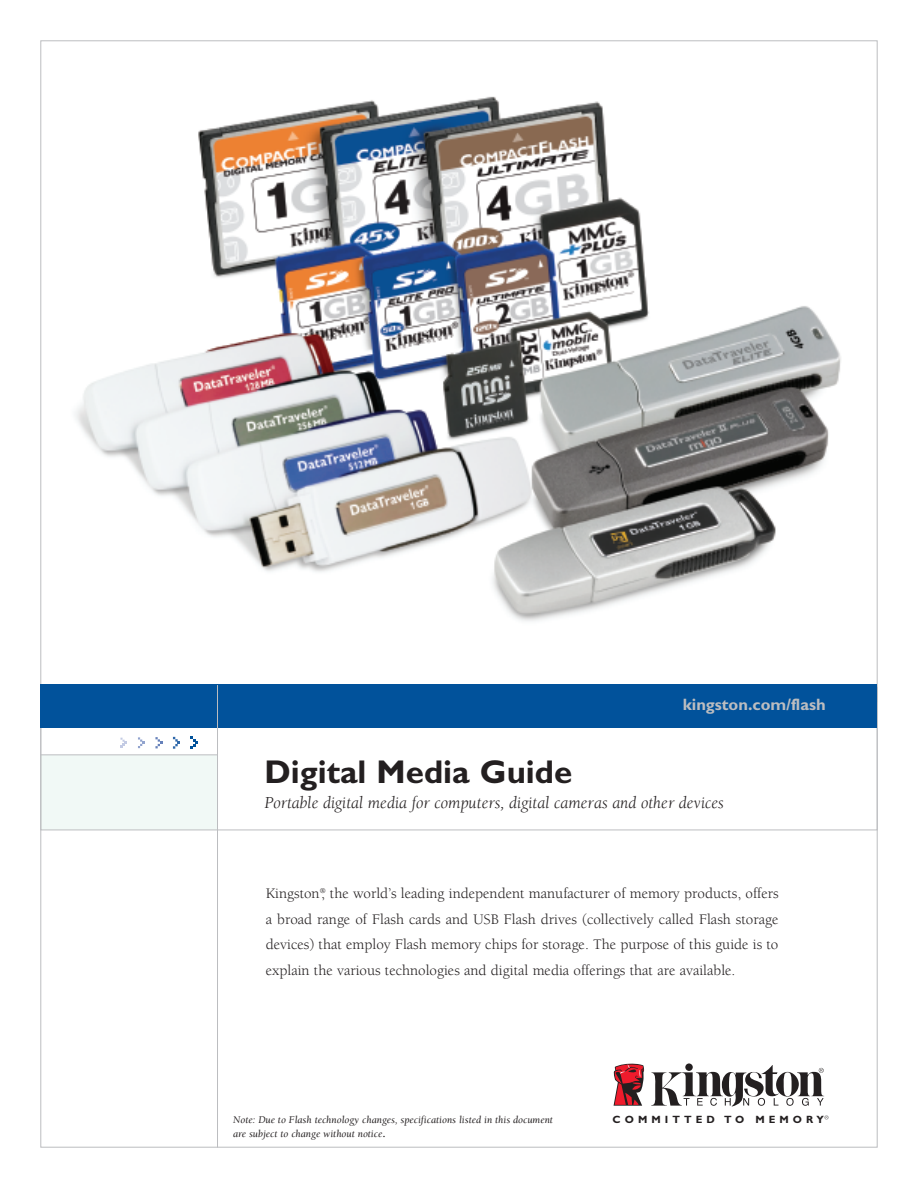
<style>
.page{position:relative;width:918px;height:1188px;background:#fff}
.page>*{position:absolute;margin:0;border:0;box-sizing:border-box;transform-origin:0 0}
.t1{font:700 33px "Gill Sans Std";color:#231f20}
.t2{font:italic 17.25px "Berkeley Std";color:#231f20}
.t3{font:700 16.5px "Gill Sans Std";color:#bcbdc0}
.t4{font:15px/25.5px "Berkeley Std";color:#231f20;text-align:justify}
.t5{font:italic 10.5px "Berkeley Std";color:#231f20}
.t6{font:700 10.5px "Gill Sans Std";color:#231f20}
.s1{font-size:15px}
</style>
<div class="page">
<img style="left:75px;top:96px;width:766px;height:525px">
<div style="left:40px;top:755px;width:177px;height:75px;background:#f1f9f6"></div>
<div style="left:40px;top:685px;width:838px;height:43px;background:#01529b"></div>
<hr style="left:217px;top:685px;width:1px;height:462px;background:#bcbdc0">
<svg style="left:651px;top:1065px;width:173px;height:42px"></svg>
<svg style="left:614px;top:1064px;width:30px;height:42px"></svg>
<svg style="left:825px;top:1115px;width:3px;height:4px"></svg>
<hr style="left:41px;top:755px;width:177px;height:1px;background:#bcbdc0">
<svg style="left:120px;top:738px;width:7px;height:10px"></svg>
<svg style="left:138px;top:737px;width:6px;height:11px"></svg>
<svg style="left:155px;top:737px;width:7px;height:11px"></svg>
<svg style="left:173px;top:737px;width:7px;height:12px"></svg>
<svg style="left:190px;top:737px;width:8px;height:12px"></svg>
<p class="t3" style="left:683px;top:699px;width:145px">kingston.com/flash</p>
<h1 class="t1" style="left:264px;top:759px;width:309px">Digital Media Guide</h1>
<p class="t2" style="left:264px;top:796px;width:461px">Portable digital media for computers, digital cameras and other devices</p>
<p class="t4" style="left:266px;top:882px;width:514px">Kingston<sup>®</sup>, the world’s leading independent manufacturer of memory products, offers a broad range of Flash cards and USB Flash drives (collectively called Flash storage devices) that employ Flash memory chips for storage. The purpose of this guide is to explain the various technologies and digital media offerings that are available.</p>
<p class="t5" style="left:233px;top:1116px;width:321px">Note: Due to Flash technology changes, specifications listed in this document</p>
<p class="t6" style="left:613px;top:1116px;width:213px">COMMITTED TO MEMORY</p>
<p class="t5" style="left:233px;top:1129px;width:154px">are subject to change without notice<span class="s1">.</span></p>
</div>
